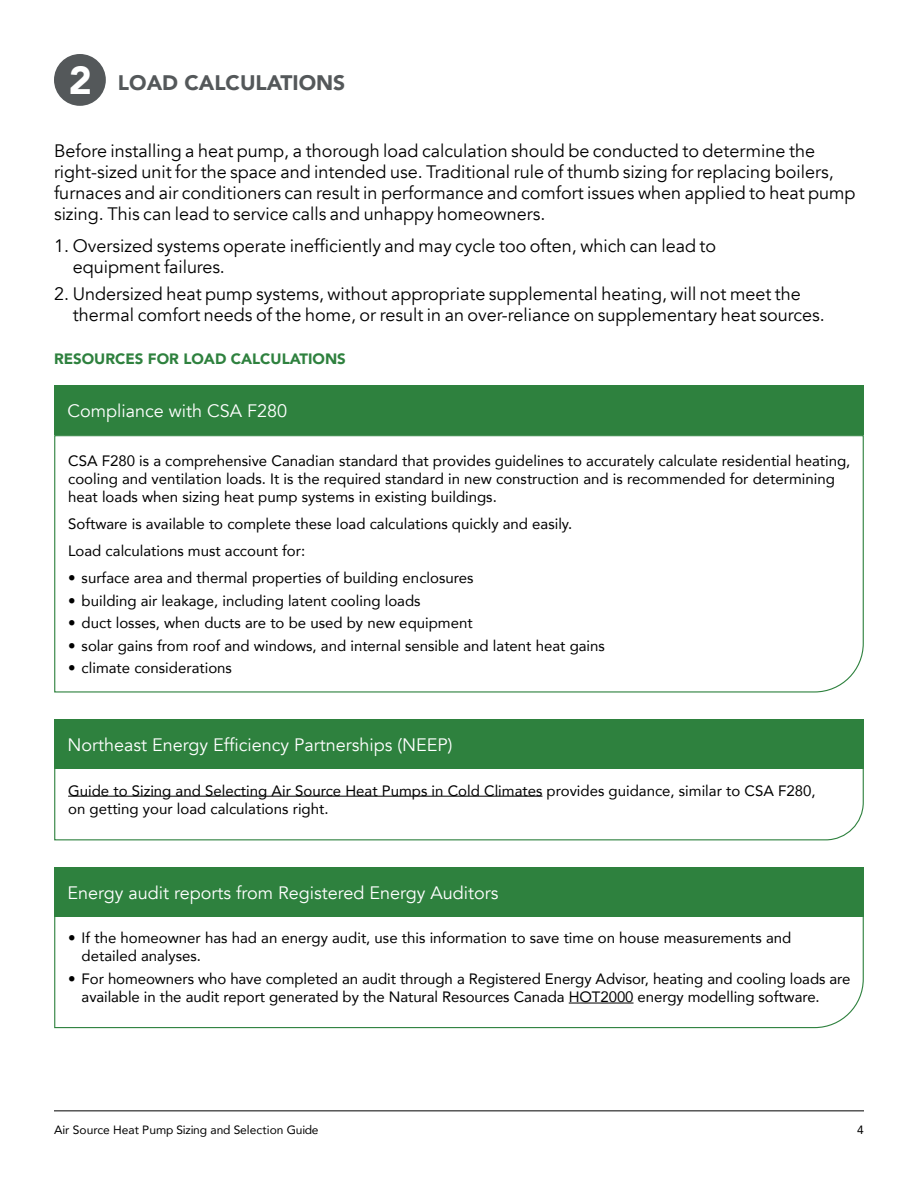
<style>
.page{position:relative;width:918px;height:1188px;background:#fff}
.page>*{position:absolute;margin:0;border:0;box-sizing:border-box;transform-origin:0 0}
.Heading_2_Number{font:900 39px "Avenir";color:#fff}
.Heading_2{font:900 21px "Avenir";color:#54585a}
.Body_large_12_14{font:18px/21px "Avenir";color:#000}
.Body_Large_12_14_Numbered{font:18px/21px "Avenir";color:#000}
.Body_Title_Reverse_12_14_H3{font:18px "Avenir";color:#fff}
.Body_Bullets_10_12{font:15px/18px "Avenir";color:#000}
.Body_10_12{font:15px/18px "Avenir";color:#000}
.Body_Captions_Allcaps_H3{font:900 15px "Avenir";color:#2e813e}
.t1{font:12px "Avenir";color:#000}
</style>
<div class="page">
<hr style="left:54px;top:1111px;width:810px;height:1px;background:#000">
<svg style="left:54px;top:435px;width:810px;height:258px"></svg>
<svg style="left:54px;top:769px;width:810px;height:72px"></svg>
<svg style="left:54px;top:917px;width:810px;height:112px"></svg>
<div style="left:54px;top:54px;width:52px;height:52px;background:#54585a;border-radius:50%"></div>
<div style="left:54px;top:385px;width:810px;height:50px;background:#2e813e"></div>
<div style="left:54px;top:719px;width:810px;height:50px;background:#2e813e"></div>
<hr style="left:68px;top:796px;width:474px;height:1px;background:#000">
<div style="left:54px;top:867px;width:810px;height:50px;background:#2e813e"></div>
<hr style="left:569px;top:1003px;width:65px;height:1px;background:#000">
<h2 class="Heading_2_Number" style="left:69px;top:47px;width:25px">2</h2>
<h2 class="Heading_2" style="left:118px;top:65px;width:229px">LOAD CALCULATIONS</h2>
<p class="Body_large_12_14" style="left:54px;top:141px;width:803px">Before installing a heat pump, a thorough load calculation should be conducted to determine the right-sized unit for the space and intended use. Traditional rule of thumb sizing for replacing boilers, furnaces and air conditioners can result in performance and comfort issues when applied to heat pump sizing. This can lead to service calls and unhappy homeowners.</p>
<p class="Body_Large_12_14_Numbered" style="left:73px;top:236px;width:645px;text-indent:-19px">1. Oversized systems operate inefficiently and may cycle too often, which can lead to equipment failures.</p>
<p class="Body_Large_12_14_Numbered" style="left:73px;top:283px;width:754px;text-indent:-19px">2. Undersized heat pump systems, without appropriate supplemental heating, will not meet the thermal comfort needs of the home, or result in an over-reliance on supplementary heat sources.</p>
<h3 class="Body_Captions_Allcaps_H3" style="left:54px;top:346px;width:293px">RESOURCES FOR LOAD CALCULATIONS</h3>
<h3 class="Body_Title_Reverse_12_14_H3" style="left:68px;top:400px;width:221px">Compliance with CSA F280</h3>
<p class="Body_10_12" style="left:68px;top:452px;width:784px">CSA F280 is a comprehensive Canadian standard that provides guidelines to accurately calculate residential heating, cooling and ventilation loads. It is the required standard in new construction and is recommended for determining heat loads when sizing heat pump systems in existing buildings.</p>
<p class="Body_10_12" style="left:68px;top:515px;width:506px">Software is available to complete these load calculations quickly and easily.</p>
<p class="Body_10_12" style="left:68px;top:542px;width:239px">Load calculations must account for:</p>
<p class="Body_Bullets_10_12" style="left:68px;top:569px;width:407px">• surface area and thermal properties of building enclosures</p>
<p class="Body_Bullets_10_12" style="left:68px;top:591px;width:354px">• building air leakage, including latent cooling loads</p>
<p class="Body_Bullets_10_12" style="left:68px;top:614px;width:406px">• duct losses, when ducts are to be used by new equipment</p>
<p class="Body_Bullets_10_12" style="left:68px;top:636px;width:538px">• solar gains from roof and windows, and internal sensible and latent heat gains</p>
<p class="Body_Bullets_10_12" style="left:68px;top:659px;width:165px">• climate considerations</p>
<h3 class="Body_Title_Reverse_12_14_H3" style="left:68px;top:734px;width:387px">Northeast Energy Efficiency Partnerships (NEEP)</h3>
<p class="Body_10_12" style="left:68px;top:781px;width:749px">Guide to Sizing and Selecting Air Source Heat Pumps in Cold Climates provides guidance, similar to CSA F280, on getting your load calculations right.</p>
<h3 class="Body_Title_Reverse_12_14_H3" style="left:68px;top:882px;width:432px">Energy audit reports from Registered Energy Auditors</h3>
<p class="Body_Bullets_10_12" style="left:82px;top:929px;width:711px;text-indent:-14px">• If the homeowner has had an energy audit, use this information to save time on house measurements and detailed analyses.</p>
<p class="Body_Bullets_10_12" style="left:82px;top:969px;width:770px;text-indent:-14px">• For homeowners who have completed an audit through a Registered Energy Advisor, heating and cooling loads are available in the audit report generated by the Natural Resources Canada HOT2000 energy modelling software.</p>
<p class="t1" style="left:54px;top:1120px;width:266px">Air Source Heat Pump Sizing and Selection Guide</p>
<p class="t1" style="left:857px;top:1120px;width:8px">4</p>
</div>
